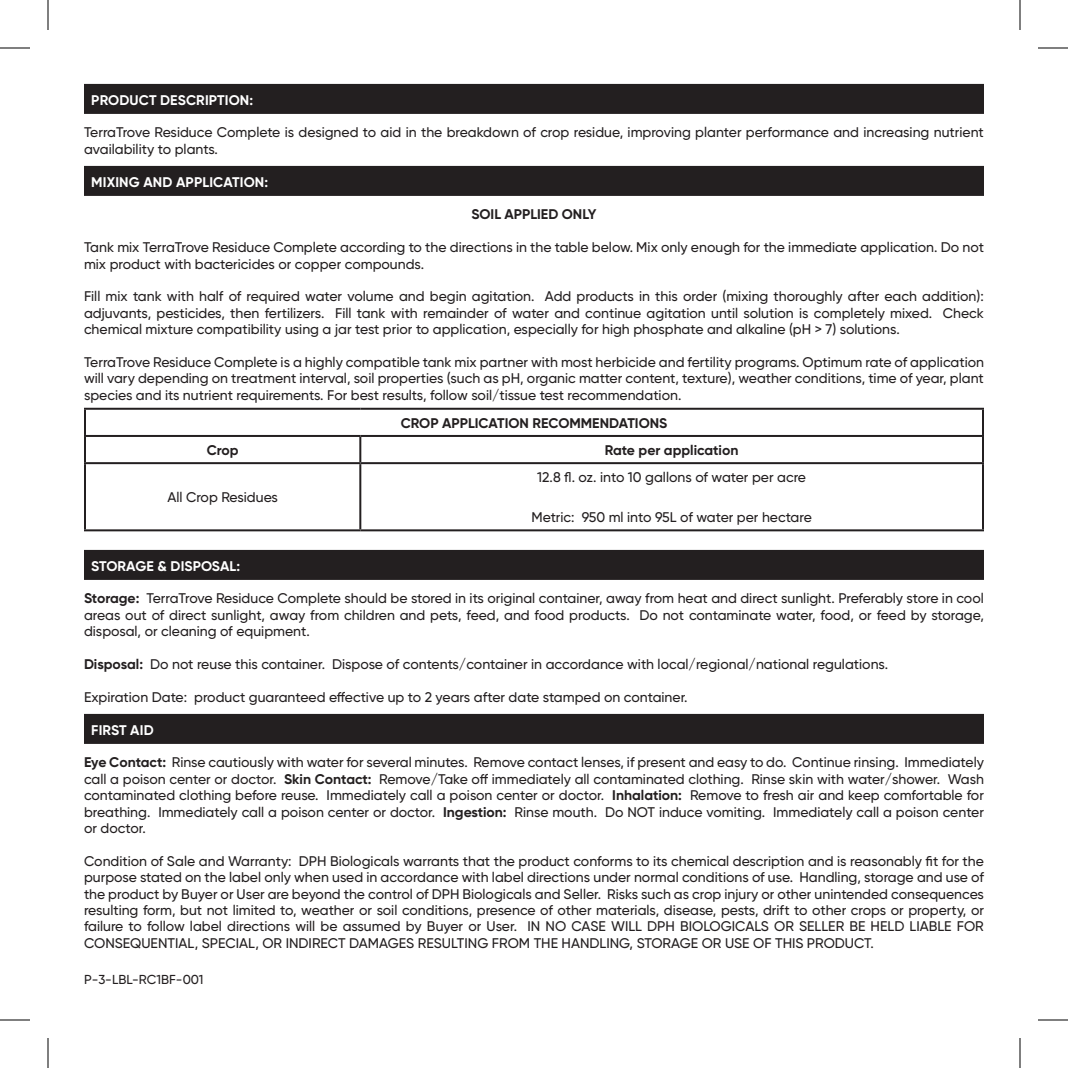
<style>
.page{position:relative;width:1068px;height:1068px;background:#fff}
.page>*{position:absolute;margin:0;border:0;box-sizing:border-box;transform-origin:0 0}
.t1{font:500 14px/16.4px "Gilroy";color:#231f20;text-align:justify}
.t2{font:700 14px "Gilroy";color:#231f20}
.t3{font:700 14px "Gilroy";letter-spacing:.01em;color:#fff}
.t4{font:500 13px "Gilroy";color:#231f20}
.s1{font-weight:700}
</style>
<div class="page">
<div style="left:84px;top:84px;width:900px;height:30px;background:#231f20"></div>
<div style="left:84px;top:166px;width:900px;height:30px;background:#231f20"></div>
<div style="left:84px;top:550px;width:900px;height:30px;background:#231f20"></div>
<div style="left:84px;top:714px;width:900px;height:30px;background:#231f20"></div>
<hr style="left:84px;top:408px;width:276px;height:2px;background:#231f20">
<hr style="left:84px;top:410px;width:2px;height:25px;background:#231f20">
<hr style="left:360px;top:408px;width:624px;height:2px;background:#231f20">
<hr style="left:982px;top:410px;width:2px;height:25px;background:#231f20">
<hr style="left:84px;top:435px;width:276px;height:2px;background:#231f20">
<hr style="left:84px;top:437px;width:2px;height:25px;background:#231f20">
<hr style="left:360px;top:435px;width:624px;height:2px;background:#231f20">
<hr style="left:359px;top:437px;width:2px;height:25px;background:#231f20">
<hr style="left:982px;top:437px;width:2px;height:25px;background:#231f20">
<hr style="left:84px;top:462px;width:276px;height:2px;background:#231f20">
<hr style="left:84px;top:464px;width:2px;height:65px;background:#231f20">
<hr style="left:360px;top:462px;width:624px;height:2px;background:#231f20">
<hr style="left:359px;top:464px;width:2px;height:65px;background:#231f20">
<hr style="left:982px;top:464px;width:2px;height:65px;background:#231f20">
<hr style="left:84px;top:529px;width:276px;height:2px;background:#231f20">
<hr style="left:360px;top:529px;width:624px;height:2px;background:#231f20">
<hr style="left:0;top:48px;width:30px;height:1px;background:#000">
<hr style="left:1038px;top:48px;width:30px;height:1px;background:#000">
<hr style="left:0;top:1020px;width:30px;height:1px;background:#000">
<hr style="left:1038px;top:1020px;width:30px;height:1px;background:#000">
<hr style="left:48px;top:0;width:1px;height:30px;background:#000">
<hr style="left:48px;top:1038px;width:1px;height:30px;background:#000">
<hr style="left:1020px;top:0;width:1px;height:30px;background:#000">
<hr style="left:1020px;top:1038px;width:1px;height:30px;background:#000">
<p class="t3" style="left:91px;top:91px;width:163px">Product Description:</p>
<p class="t1" style="left:84px;top:124px;width:901px">TerraTrove Residuce Complete is designed to aid in the breakdown of crop residue, improving planter performance and increasing nutrient availability to plants.</p>
<p class="t3" style="left:91px;top:173px;width:95px">Mixing and App</p>
<p class="t3" style="left:202px;top:173px;width:67px">lication:</p>
<p class="t2" style="left:471px;top:206px;width:9px">SOIL</p>
<p class="t2" style="left:505px;top:206px;width:34px">APPLIED</p>
<p class="t2" style="left:562px;top:206px;width:36px">ONLY</p>
<p class="t1" style="left:84px;top:239px;width:901px">Tank mix TerraTrove Residuce Complete according to the directions in the table below. Mix only enough for the immediate application. Do not mix product with bactericides or copper compounds.</p>
<p class="t1" style="left:84px;top:288px;width:901px">Fill mix tank with half of required water volume and begin agitation. Add products in this order (mixing thoroughly after each addition): adjuvants, pesticides, then fertilizers. Fill tank with remainder of water and continue agitation until solution is completely mixed. Check chemical mixture compatibility using a jar test prior to application, especially for high phosphate and alkaline (pH &gt; 7) solutions.</p>
<p class="t1" style="left:84px;top:354px;width:902px">TerraTrove Residuce Complete is a highly compatible tank mix partner with most herbicide and fertility programs. Optimum rate of application will vary depending on treatment interval, soil properties (such as pH, organic matter content, texture), weather conditions, time of year, plant species and its nutrient requirements. For best results, follow soil/tissue test recommendation.</p>
<p class="t2" style="left:401px;top:414px;width:11px">CRO</p>
<p class="t2" style="left:430px;top:414px;width:47px">P APPLICATION</p>
<p class="t2" style="left:532px;top:414px;width:10px">RECO</p>
<p class="t2" style="left:569px;top:414px;width:33px">MMENDATIONS</p>
<p class="t2" style="left:207px;top:442px;width:33px">Crop</p>
<p class="t2" style="left:605px;top:442px;width:135px">Rate per application</p>
<p class="t1" style="left:167px;top:489px;width:112px">All Crop Residues</p>
<p class="t1" style="left:537px;top:469px;width:270px">12.8 fl. oz. into 10 gallons of water per acre</p>
<p class="t1" style="left:531px;top:509px;width:282px">Metric: 950 ml into 95L of water per hectare</p>
<p class="t3" style="left:91px;top:557px;width:150px">Storage &amp; Disposal:</p>
<p class="t1" style="left:84px;top:590px;width:901px"><span class="s1">Storage:</span> TerraTrove Residuce Complete should be stored in its original container, away from heat and direct sunlight. Preferably store in cool areas out of direct sunlight, away from children and pets, feed, and food products. Do not contaminate water, food, or feed by storage, disposal, or cleaning of equipment.</p>
<p class="t1" style="left:84px;top:656px;width:806px"><span class="s1">Disposal:</span> Do not reuse this container. Dispose of contents/container in accordance with local/regional/national regulations.</p>
<p class="t1" style="left:84px;top:689px;width:605px">Expiration Date: product guaranteed effective up to 2 years after date stamped on container.</p>
<p class="t3" style="left:91px;top:721px;width:12px">FIRST</p>
<p class="t3" style="left:130px;top:721px;width:9px">AID</p>
<p class="t1" style="left:84px;top:754px;width:902px"><span class="s1">Eye Contact:</span> Rinse cautiously with water for several minutes. Remove contact lenses, if present and easy to do. Continue rinsing. Immediately call a poison center or doctor. <span class="s1">Skin Contact:</span> Remove/Take off immediately all contaminated clothing. Rinse skin with water/shower. Wash contaminated clothing before reuse. Immediately call a poison center or doctor. <span class="s1">Inhalation:</span> Remove to fresh air and keep comfortable for breathing. Immediately call a poison center or doctor. <span class="s1">Ingestion:</span> Rinse mouth. Do NOT induce vomiting. Immediately call a poison center or doctor.</p>
<p class="t1" style="left:84px;top:853px;width:902px">Condition of Sale and Warranty: DPH Biologicals warrants that the product conforms to its chemical description and is reasonably fit for the purpose stated on the label only when used in accordance with label directions under normal conditions of use. Handling, storage and use of the product by Buyer or User are beyond the control of DPH Biologicals and Seller. Risks such as crop injury or other unintended consequences resulting form, but not limited to, weather or soil conditions, presence of other materials, disease, pests, drift to other crops or property, or failure to follow label directions will be assumed by Buyer or User. IN NO CASE WILL DPH BIOLOGICALS OR SELLER BE HELD LIABLE FOR CONSEQUENTIAL, SPECIAL, OR INDIRECT DAMAGES RESULTING FROM THE HANDLING, STORAGE OR USE OF THIS PRODUCT.</p>
<p class="t4" style="left:84px;top:971px;width:121px">P-3-LBL-RC1BF-001</p>
</div>
